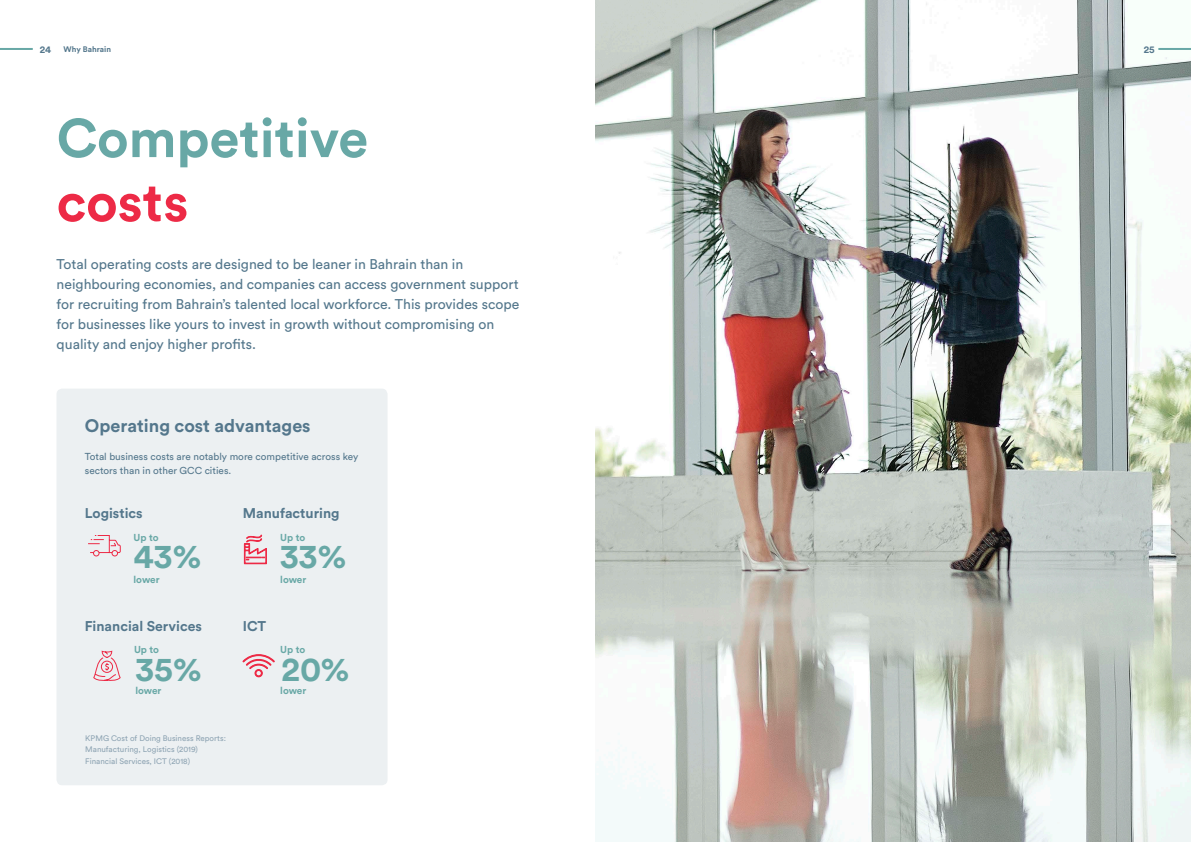
<style>
.page{position:relative;width:1191px;height:842px;background:#fff}
.page>*{position:absolute;margin:0;border:0;box-sizing:border-box;transform-origin:0 0}
.t1{font:700 54px/64px "Circular Std";color:#68a8a6}
.t2{font:700 34px "Circular Std";color:#68a8a6}
.t3{font:700 18px "Circular Std";color:#54778c}
.t4{font:14px/20px "Circular Std";color:#54778c}
.t5{font:700 14px "Circular Std";color:#54778c}
.t6{font:10px/14px "Circular Std";color:#54778c}
.t7{font:700 10px "Circular Std";letter-spacing:-.005em;color:#68a8a6}
.t8{font:700 10px "Circular Std";color:#54778c}
.t9{font:8px "Circular Std";color:#8fa5b4}
.t10{font:700 8px "Circular Std";color:#54778c}
.s1{color:#ed2a46}
</style>
<div class="page">
<div style="left:57px;top:389px;width:330px;height:396px;background:#ecf0f2;border-radius:6px"></div>
<img style="left:595px;top:0;width:596px;height:842px">
<svg style="left:88px;top:535px;width:33px;height:22px"></svg>
<svg style="left:244px;top:534px;width:23px;height:30px"></svg>
<svg style="left:93px;top:650px;width:28px;height:31px"></svg>
<svg style="left:242px;top:654px;width:33px;height:23px"></svg>
<hr style="left:1158px;top:48px;width:33px;height:2px;background:#68a8a6">
<hr style="left:0;top:48px;width:33px;height:2px;background:#68a8a6">
<p class="t8" style="left:40px;top:43px;width:13px">24</p>
<p class="t10" style="left:64px;top:44px;width:49px">Why Bahrain</p>
<p class="t8" style="left:1143px;top:43px;width:12px">25</p>
<p class="t1" style="left:57px;top:105px;width:313px">Competitive <span class="s1">costs</span></p>
<p class="t4" style="left:57px;top:254px;width:464px">Total operating costs are designed to be leaner in Bahrain than in neighbouring economies, and companies can access government support for recruiting from Bahrain’s talented local workforce. This provides scope for businesses like yours to invest in growth without compromising on quality and enjoy higher profits.</p>
<p class="t3" style="left:85px;top:414px;width:227px">Operating cost advantages</p>
<p class="t6" style="left:85px;top:449px;width:275px">Total business costs are notably more competitive across key sectors than in other GCC cities.</p>
<p class="t5" style="left:85px;top:504px;width:59px">Logistics</p>
<p class="t5" style="left:243px;top:504px;width:98px">Manufacturing</p>
<p class="t7" style="left:134px;top:531px;width:27px">Up to</p>
<p class="t7" style="left:134px;top:573px;width:28px">lower</p>
<p class="t7" style="left:280px;top:573px;width:28px">lower</p>
<p class="t7" style="left:280px;top:531px;width:27px">Up to</p>
<p class="t2" style="left:133px;top:534px;width:69px">43%</p>
<p class="t2" style="left:280px;top:534px;width:68px">33%</p>
<p class="t5" style="left:85px;top:617px;width:119px">Financial Services</p>
<p class="t5" style="left:243px;top:617px;width:25px">ICT</p>
<p class="t7" style="left:134px;top:643px;width:27px">Up to</p>
<p class="t7" style="left:280px;top:643px;width:27px">Up to</p>
<p class="t2" style="left:135px;top:647px;width:68px">35%</p>
<p class="t2" style="left:281px;top:647px;width:70px">20%</p>
<p class="t7" style="left:135px;top:684px;width:28px">lower</p>
<p class="t7" style="left:280px;top:684px;width:28px">lower</p>
<p class="t9" style="left:85px;top:733px;width:142px">KPMG Cost of Doing Business Reports:</p>
<p class="t9" style="left:85px;top:745px;width:114px">Manufacturing, Logistics (2019)</p>
<p class="t9" style="left:85px;top:756px;width:106px">Financial Services, ICT (2018)</p>
</div>
